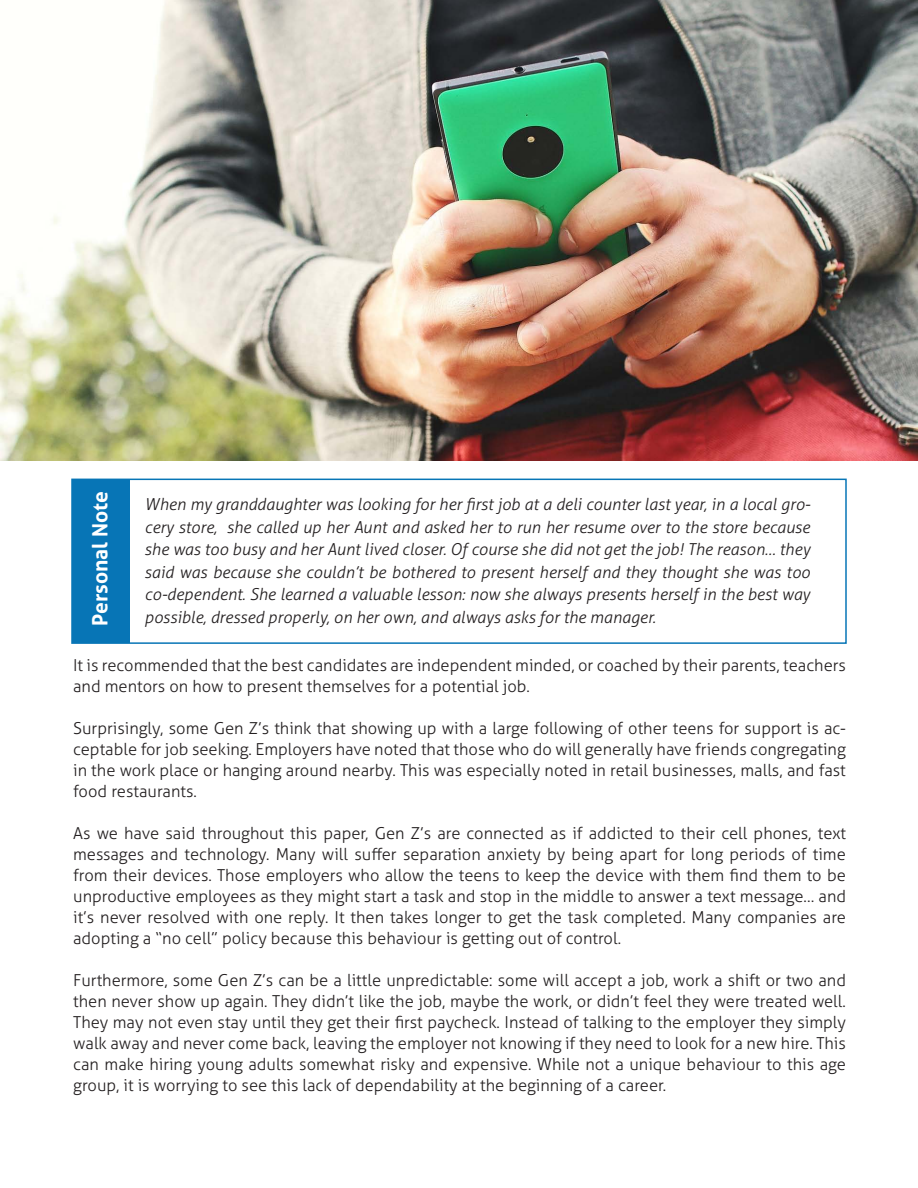
<style>
.page{position:relative;width:918px;height:1188px;background:#fff}
.page>*{position:absolute;margin:0;border:0;box-sizing:border-box;transform-origin:0 0}
.t1{font:700 21px "Aller";color:#fff}
.t2{font:300 16.5px/21px "Aller";color:#231f20;text-align:justify}
.t3{font:italic 300 16.5px/22.5px "Aller";color:#231f20;text-align:justify}
</style>
<div class="page">
<img style="left:0;top:0;width:918px;height:461px">
<div style="left:72px;top:479px;width:58px;height:164px;background:#0775b6"></div>
<div style="left:71px;top:479px;width:776px;height:165px;border:2px solid #0775b6"></div>
<p class="t1" style="left:87px;top:626px;width:136px;rotate:-90deg">Personal Note</p>
<p class="t3" style="left:145px;top:493px;width:667px">When my granddaughter was looking for her first job at a deli counter last year, in a local gro&shy;cery store, she called up her Aunt and asked her to run her resume over to the store because she was too busy and her Aunt lived closer. Of course she did not get the job! The reason… they said was because she couldn’t be bothered to present herself and they thought she was too co-dependent. She learned a valuable lesson: now she always presents herself in the best way possible, dressed properly, on her own, and always asks for the manager.</p>
<p class="t2" style="left:73px;top:655px;width:774px">It is recommended that the best candidates are independent minded, or coached by their parents, teachers and mentors on how to present themselves for a potential job.</p>
<p class="t2" style="left:73px;top:718px;width:774px">Surprisingly, some Gen Z’s think that showing up with a large following of other teens for support is ac&shy;ceptable for job seeking. Employers have noted that those who do will generally have friends congregating in the work place or hanging around nearby. This was especially noted in retail businesses, malls, and fast food restaurants.</p>
<p class="t2" style="left:73px;top:823px;width:774px">As we have said throughout this paper, Gen Z’s are connected as if addicted to their cell phones, text messages and technology. Many will suffer separation anxiety by being apart for long periods of time from their devices. Those employers who allow the teens to keep the device with them find them to be unproductive employees as they might start a task and stop in the middle to answer a text message… and it’s never resolved with one reply. It then takes longer to get the task completed. Many companies are adopting a “no cell” policy because this behaviour is getting out of control.</p>
<p class="t2" style="left:73px;top:970px;width:774px">Furthermore, some Gen Z’s can be a little unpredictable: some will accept a job, work a shift or two and then never show up again. They didn’t like the job, maybe the work, or didn’t feel they were treated well.<br>They may not even stay until they get their first paycheck. Instead of talking to the employer they simply walk away and never come back, leaving the employer not knowing if they need to look for a new hire. This can make hiring young adults somewhat risky and expensive. While not a unique behaviour to this age group, it is worrying to see this lack of dependability at the beginning of a career.</p>
</div>
